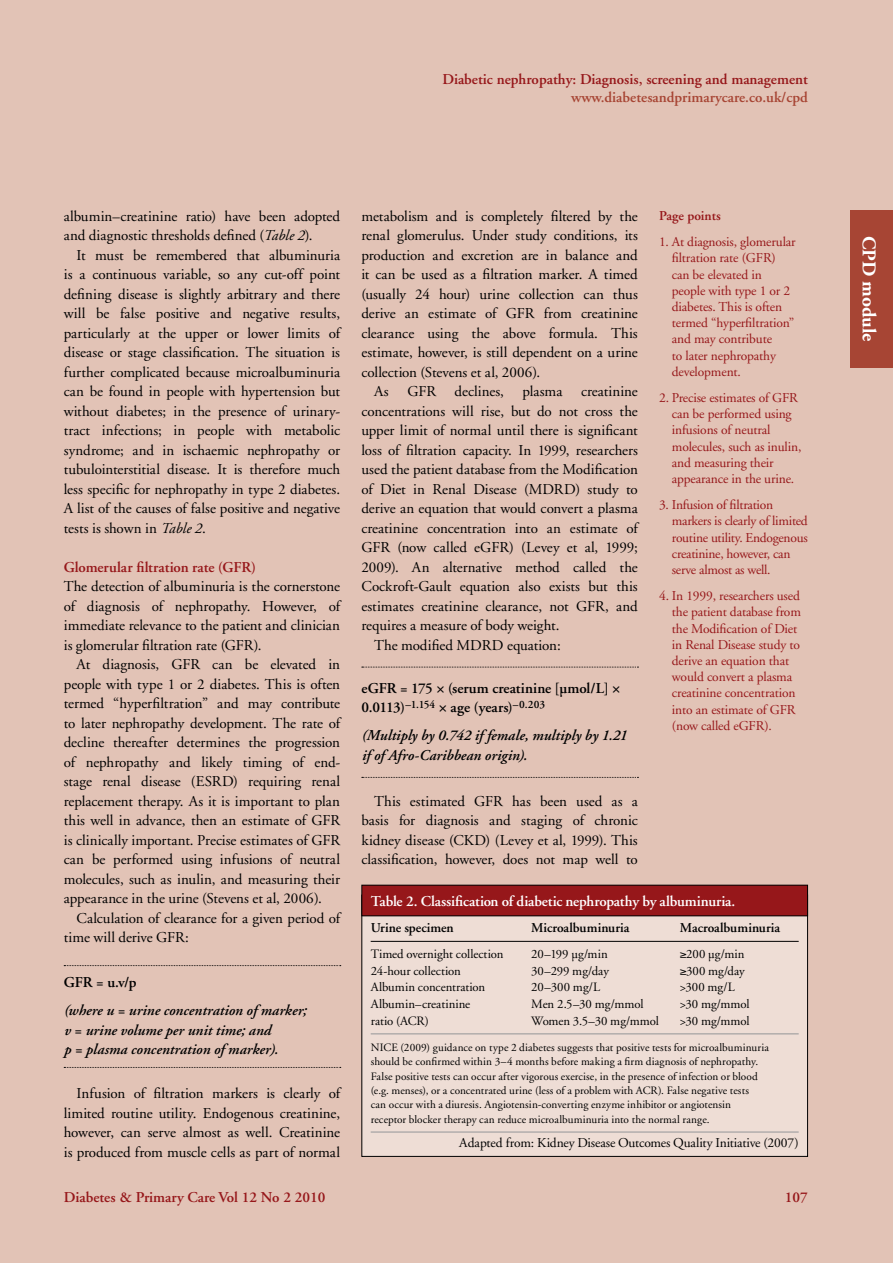
<style>
.page{position:relative;width:893px;height:1263px;background:#e2c3b6}
.page>*{position:absolute;margin:0;border:0;box-sizing:border-box;transform-origin:0 0}
.t1{font:700 19.5px "Adobe Garamond";letter-spacing:-.01em;color:#fff}
.t2{font:15px/19.5px "Adobe Garamond";color:#000;text-align:justify}
.t3{font:italic 600 15px/19.5px "Adobe Garamond";color:#000}
.t4{font:600 15px "Adobe Garamond";color:#96171a}
.t5{font:600 15px/19.5px "Adobe Garamond";color:#000}
.t6{font:600 15px "Adobe Garamond";letter-spacing:-.01em;color:#fff}
.t7{font:600 15px "Adobe Garamond";color:#a74534}
.t8{font:13.5px/16.2px "Adobe Garamond";letter-spacing:-.01em;color:#96171a}
.t9{font:13.5px "Adobe Garamond";letter-spacing:-.01em;color:#000}
.t10{font:600 13.5px "Adobe Garamond";letter-spacing:-.005em;color:#000}
.t11{font:600 13.5px "Adobe Garamond";color:#96171a}
.t12{font:12.75px "Adobe Garamond";color:#000}
.t13{font:11.25px/14.4px "Adobe Garamond";letter-spacing:.005em;color:#000}
.s1{font-style:italic}
</style>
<div class="page">
<div style="left:850px;top:210px;width:43px;height:157px;background:#a74534"></div>
<svg style="left:64px;top:965px;width:277px;height:1px"></svg>
<svg style="left:64px;top:1067px;width:277px;height:1px"></svg>
<svg style="left:362px;top:667px;width:276px;height:1px"></svg>
<svg style="left:362px;top:777px;width:276px;height:1px"></svg>
<div style="left:362px;top:895px;width:445px;height:261px;background:#eeddd5"></div>
<hr style="left:371px;top:941px;width:428px;height:1px;background:#000">
<hr style="left:371px;top:1033px;width:428px;height:1px;background:#939598">
<hr style="left:371px;top:1132px;width:428px;height:1px;background:#939598">
<div style="left:362px;top:885px;width:445px;height:31px;background:#96171a"></div>
<div style="left:361px;top:885px;width:447px;height:31px;border:1px solid #000"></div>
<p class="t4" style="left:442px;top:71px;width:367px">Diabetic nephropathy: Diagnosis, screening and management</p>
<p class="t7" style="left:571px;top:89px;width:238px">www.diabetesandprimarycare.co.uk/cpd</p>
<p class="t2" style="left:64px;top:207px;width:278px">albumin–creatinine ratio) have been adopted and diagnostic thresholds defined (<span class="s1">Table 2</span>).</p>
<p class="t2" style="left:64px;top:246px;width:278px;text-indent:13px">It must be remembered that albuminuria is a continuous variable, so any cut-off point defining disease is slightly arbitrary and there will be false positive and negative results, particularly at the upper or lower limits of disease or stage classification. The situation is further complicated because microalbuminuria can be found in people with hypertension but without diabetes; in the presence of urinary&shy;tract infections; in people with metabolic syndrome; and in ischaemic nephropathy or tubulointerstitial disease. It is therefore much less specific for nephropathy in type 2 diabetes.<br>A list of the causes of false positive and negative tests is shown in <span class="s1">Table 2</span>.</p>
<p class="t4" style="left:64px;top:559px;width:194px">Glomerular filtration rate (GFR)</p>
<p class="t2" style="left:64px;top:577px;width:278px">The detection of albuminuria is the cornerstone of diagnosis of nephropathy. However, of immediate relevance to the patient and clinician is glomerular filtration rate (GFR).</p>
<p class="t2" style="left:64px;top:655px;width:278px;text-indent:13px">At diagnosis, GFR can be elevated in people with type 1 or 2 diabetes. This is often termed “hyperfiltration” and may contribute to later nephropathy development. The rate of decline thereafter determines the progression of nephropathy and likely timing of end&shy;stage renal disease (ESRD) requiring renal replacement therapy. As it is important to plan this well in advance, then an estimate of GFR is clinically important. Precise estimates of GFR can be performed using infusions of neutral molecules, such as inulin, and measuring their appearance in the urine (Stevens et al, 2006).</p>
<p class="t2" style="left:64px;top:909px;width:278px;text-indent:13px">Calculation of clearance for a given period of time will derive GFR:</p>
<p class="t5" style="left:64px;top:973px;width:74px">GFR = u.v/p</p>
<p class="t3" style="left:64px;top:1001px;width:244px">(where u = urine concentration of marker; v = urine volume per unit time; and<br>p = plasma concentration of marker).</p>
<p class="t2" style="left:64px;top:1084px;width:278px;text-indent:13px">Infusion of filtration markers is clearly of limited routine utility. Endogenous creatinine, however, can serve almost as well. Creatinine is produced from muscle cells as part of normal</p>
<p class="t2" style="left:361px;top:207px;width:278px">metabolism and is completely filtered by the renal glomerulus. Under study conditions, its production and excretion are in balance and it can be used as a filtration marker. A timed (usually 24 hour) urine collection can thus derive an estimate of GFR from creatinine clearance using the above formula. This estimate, however, is still dependent on a urine collection (Stevens et al, 2006).</p>
<p class="t2" style="left:374px;top:382px;width:265px">As GFR declines, plasma creatinine</p>
<p class="t2" style="left:361px;top:402px;width:278px">concentrations will rise, but do not cross the</p>
<p class="t2" style="left:361px;top:421px;width:278px">upper limit of normal until there is significant</p>
<p class="t2" style="left:361px;top:441px;width:278px">loss of filtration capacity. In 1999, researchers</p>
<p class="t2" style="left:361px;top:460px;width:278px">used the patient database from the Modification</p>
<p class="t2" style="left:361px;top:480px;width:278px">of Diet in Renal Disease (MDRD) study to</p>
<p class="t2" style="left:361px;top:499px;width:278px">derive an equation that would convert a plasma</p>
<p class="t2" style="left:361px;top:519px;width:278px">creatinine concentration into an estimate of</p>
<p class="t2" style="left:361px;top:538px;width:278px">GFR (now called eGFR) (Levey et al, 1999;</p>
<p class="t2" style="left:361px;top:558px;width:278px">2009). An alternative method called the</p>
<p class="t2" style="left:361px;top:577px;width:278px">Cockroft-Gault equation also exists but this</p>
<p class="t2" style="left:361px;top:597px;width:278px">estimates creatinine clearance, not GFR, and</p>
<p class="t2" style="left:361px;top:616px;width:200px">requires a measure of body weight.</p>
<p class="t2" style="left:374px;top:636px;width:188px">The modified MDRD equation:</p>
<p class="t5" style="left:361px;top:679px;width:249px">eGFR = 175 (serum creatinine [µmol/L]<br>0.0113)<sup>–1.154</sup> age (years)<sup>–0.203</sup></p>
<p class="t3" style="left:361px;top:726px;width:267px">(Multiply by 0.742 if female, multiply by 1.21 if of Afro-Caribbean origin).</p>
<p class="t2" style="left:361px;top:792px;width:278px;text-indent:13px">This estimated GFR has been used as a basis for diagnosis and staging of chronic kidney disease (CKD) (Levey et al, 1999). This classification, however, does not map well to</p>
<p class="t11" style="left:659px;top:208px;width:63px">Page points</p>
<p class="t8" style="left:672px;top:234px;width:125px;text-indent:-13px">1. At diagnosis, glomerular filtration rate (GFR) can be elevated in people with type 1 or 2 diabetes. This is often termed “hyperfiltration” and may contribute<br>to later nephropathy development.</p>
<p class="t8" style="left:672px;top:390px;width:131px;text-indent:-13px">2. Precise estimates of GFR can be performed using infusions of neutral molecules, such as inulin, and measuring their appearance in the urine.</p>
<p class="t8" style="left:672px;top:497px;width:137px;text-indent:-13px">3. Infusion of filtration markers is clearly of limited routine utility. Endogenous creatinine, however, can serve almost as well.</p>
<p class="t8" style="left:672px;top:588px;width:131px;text-indent:-13px">4. In 1999, researchers used the patient database from the Modification of Diet in Renal Disease study to derive an equation that would convert a plasma creatinine concentration into an estimate of GFR (now called eGFR).</p>
<p class="t6" style="left:371px;top:893px;width:366px">Table 2. Classification of diabetic nephropathy by albuminuria.</p>
<p class="t10" style="left:371px;top:921px;width:84px">Urine specimen</p>
<p class="t10" style="left:531px;top:921px;width:100px">Microalbuminuria</p>
<p class="t10" style="left:680px;top:921px;width:102px">Macroalbuminuria</p>
<p class="t12" style="left:371px;top:947px;width:134px">Timed overnight collection</p>
<p class="t12" style="left:531px;top:947px;width:78px">20–199 µg/min</p>
<p class="t12" style="left:680px;top:947px;width:66px">≥200 µg/min</p>
<p class="t12" style="left:371px;top:964px;width:92px">24-hour collection</p>
<p class="t12" style="left:531px;top:964px;width:79px">30–299 mg/day</p>
<p class="t12" style="left:680px;top:964px;width:67px">≥300 mg/day</p>
<p class="t12" style="left:371px;top:980px;width:116px">Albumin concentration</p>
<p class="t12" style="left:531px;top:980px;width:70px">20–300 mg/L</p>
<p class="t12" style="left:680px;top:980px;width:57px">&gt;300 mg/L</p>
<p class="t12" style="left:371px;top:997px;width:101px">Albumin–creatinine</p>
<p class="t12" style="left:531px;top:997px;width:114px">Men 2.5–30 mg/mmol</p>
<p class="t12" style="left:680px;top:997px;width:71px">&gt;30 mg/mmol</p>
<p class="t12" style="left:371px;top:1014px;width:60px">ratio (ACR)</p>
<p class="t12" style="left:531px;top:1014px;width:129px">Women 3.5–30 mg/mmol</p>
<p class="t12" style="left:680px;top:1014px;width:71px">&gt;30 mg/mmol</p>
<p class="t13" style="left:371px;top:1041px;width:400px">NICE (2009) guidance on type 2 diabetes suggests that positive tests for microalbuminuria should be confirmed within 3–4 months before making a firm diagnosis of nephropathy.<br>False positive tests can occur after vigorous exercise, in the presence of infection or blood (e.g. menses), or a concentrated urine (less of a problem with ACR). False negative tests<br>can occur with a diuresis. Angiotensin-converting enzyme inhibitor or angiotensin receptor blocker therapy can reduce microalbuminuria into the normal range.</p>
<p class="t9" style="left:459px;top:1135px;width:341px">Adapted from: Kidney Disease Outcomes Quality Initiative (2007)</p>
<p class="t4" style="left:64px;top:1189px;width:263px">Diabetes &amp; Primary Care Vol 12 No 2 2010</p>
<p class="t4" style="left:785px;top:1189px;width:24px">107</p>
<h1 class="t1" style="left:880px;top:236px;width:107px;rotate:90deg">CPD module</h1>
</div>
